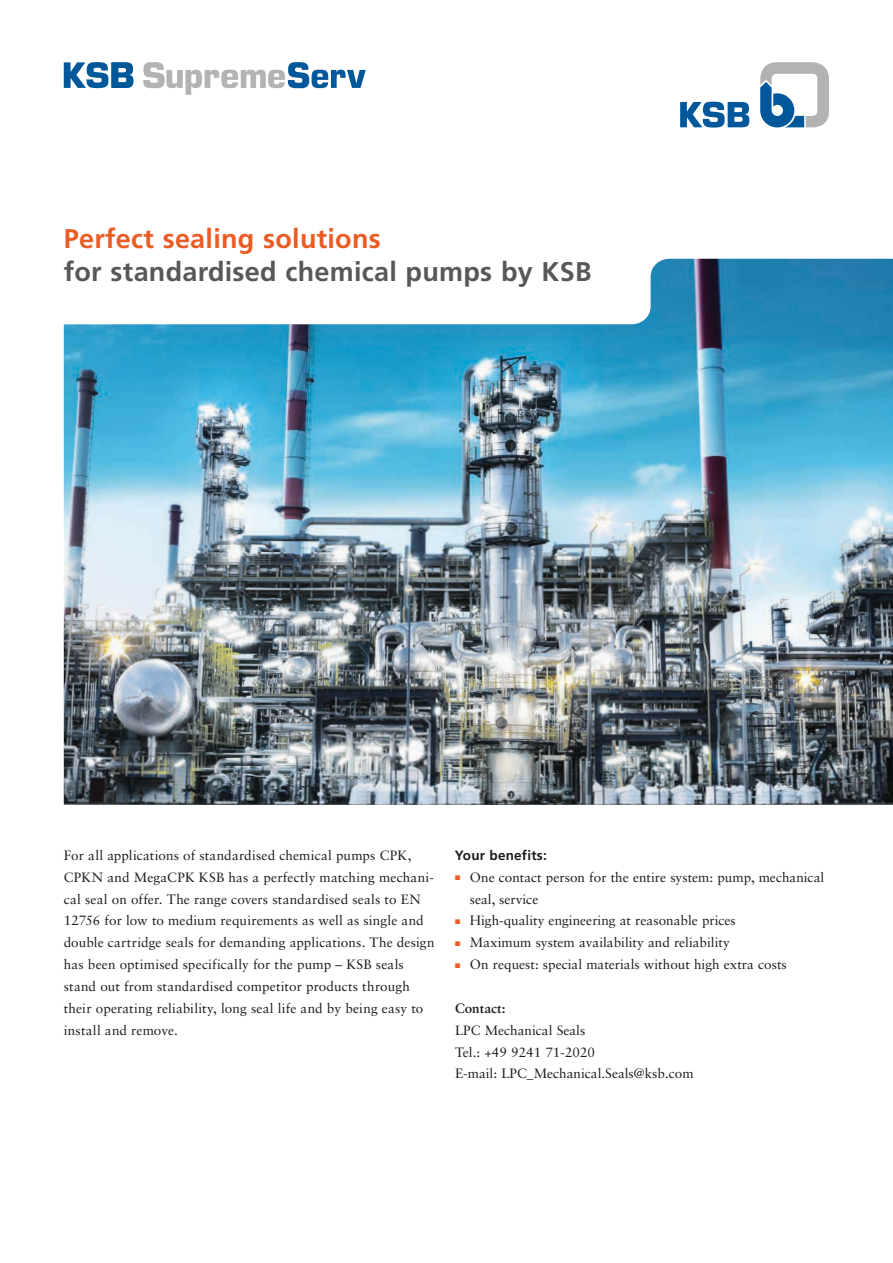
<style>
.page{position:relative;width:893px;height:1263px;background:#fff}
.page>*{position:absolute;margin:0;border:0;box-sizing:border-box;transform-origin:0 0}
.t1{font:700 27px "Frutiger LT Pro";letter-spacing:.01em;color:#585858}
.t2{font:700 27px "Frutiger LT Pro";letter-spacing:.01em;color:#ea5c26}
.t3{font:13.5px/21.9px "Sabon LT Std";color:#1c1c1b}
.t4{font:700 13.5px "Frutiger LT Pro";letter-spacing:.015em;color:#1c1c1b}
.t5{font:700 13.5px "Sabon LT Std";color:#1c1c1b}
.s1{color:#ea5c26}
</style>
<div class="page">
<svg style="left:760px;top:62px;width:69px;height:65px"></svg>
<svg style="left:680px;top:102px;width:69px;height:26px"></svg>
<img style="left:64px;top:259px;width:829px;height:546px">
<svg style="left:143px;top:62px;width:223px;height:32px"></svg>
<svg style="left:64px;top:62px;width:69px;height:26px"></svg>
<h1 class="t2" style="left:64px;top:223px;width:319px">Perfect sealing solutions</h1>
<h1 class="t1" style="left:64px;top:255px;width:529px">for standardised chemical pumps by KSB</h1>
<p class="t3" style="left:64px;top:844px;width:372px">For all applications of standardised chemical pumps CPK, CPKN and MegaCPK KSB has a perfectly matching mechani&shy;cal seal on offer. The range covers standardised seals to EN 12756 for low to medium requirements as well as single and double cartridge seals for demanding applications. The design has been optimised specifically for the pump – KSB seals stand out from standardised competitor products through their operating reliability, long seal life and by being easy to install and remove.</p>
<p class="t4" style="left:455px;top:847px;width:93px">Your benefits:</p>
<p class="t3" style="left:470px;top:866px;width:356px;text-indent:-15px"><span class="s1">■</span> One contact person for the entire system: pump, mechanical seal, service</p>
<p class="t3" style="left:455px;top:909px;width:282px"><span class="s1">■</span> High-quality engineering at reasonable prices</p>
<p class="t3" style="left:455px;top:931px;width:276px"><span class="s1">■</span> Maximum system availability and reliability</p>
<p class="t3" style="left:455px;top:953px;width:333px"><span class="s1">■</span> On request: special materials without high extra costs</p>
<p class="t5" style="left:455px;top:1000px;width:52px">Contact:</p>
<p class="t3" style="left:455px;top:1019px;width:240px">LPC Mechanical Seals<br>Tel.: +49 9241 71-2020<br>E-mail: LPC_Mechanical.Seals@ksb.com</p>
</div>
